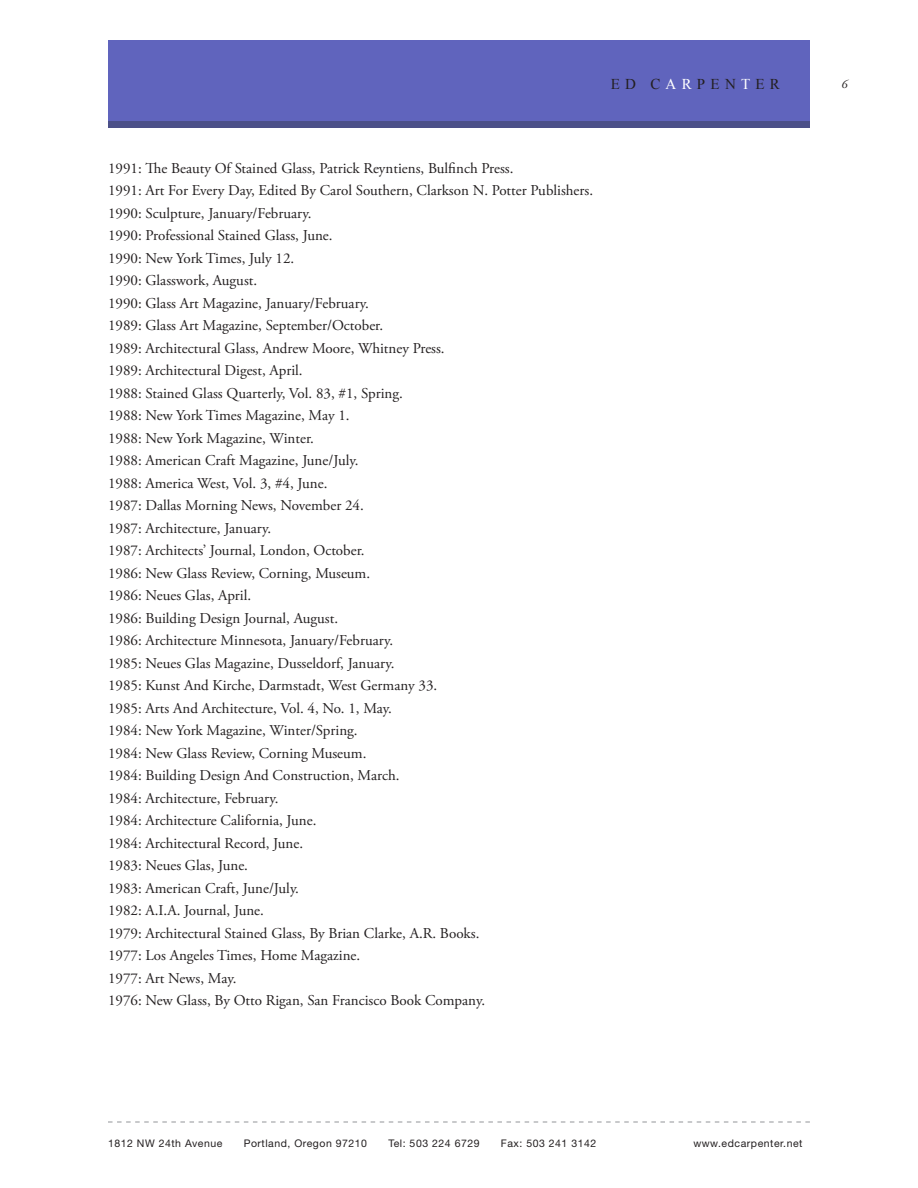
<style>
.page{position:relative;width:918px;height:1188px;background:#fff}
.page>*{position:absolute;margin:0;border:0;box-sizing:border-box;transform-origin:0 0}
.list{font:15px "Adobe Garamond Pro";color:#231f20}
.t1{font:15px "Times New Roman";letter-spacing:.35em;color:#231f20}
.t2{font:italic 12px "Adobe Garamond Pro";color:#231f20}
.t3{font:10.5px "Helvetica Neue";letter-spacing:.05em;color:#231f20}
.s1{color:#fff}
</style>
<div class="page">
<svg style="left:108px;top:1122px;width:702px;height:1px"></svg>
<div style="left:108px;top:40px;width:702px;height:82px;background:#6064bd"></div>
<div style="left:108px;top:122px;width:702px;height:6px;background:#4b5088"></div>
<p class="t1" style="left:611px;top:73px;width:171px">ED C<span class="s1">AR</span>PEN<span class="s1">T</span>ER</p>
<p class="list" style="left:108px;top:159px;width:407px">1991: The Beauty Of Stained Glass, Patrick Reyntiens, Bulfinch Press.</p>
<p class="list" style="left:108px;top:182px;width:487px">1991: Art For Every Day, Edited By Carol Southern, Clarkson N. Potter Publishers.</p>
<p class="list" style="left:108px;top:204px;width:205px">1990: Sculpture, January/February.</p>
<p class="list" style="left:108px;top:227px;width:226px">1990: Professional Stained Glass, June.</p>
<p class="list" style="left:108px;top:249px;width:188px">1990: New York Times, July 12.</p>
<p class="list" style="left:108px;top:272px;width:151px">1990: Glasswork, August.</p>
<p class="list" style="left:108px;top:294px;width:262px">1990: Glass Art Magazine, January/February.</p>
<p class="list" style="left:108px;top:317px;width:277px">1989: Glass Art Magazine, September/October.</p>
<p class="list" style="left:108px;top:339px;width:338px">1989: Architectural Glass, Andrew Moore, Whitney Press.</p>
<p class="list" style="left:108px;top:362px;width:196px">1989: Architectural Digest, April.</p>
<p class="list" style="left:108px;top:384px;width:296px">1988: Stained Glass Quarterly, Vol. 83, #1, Spring.</p>
<p class="list" style="left:108px;top:407px;width:243px">1988: New York Times Magazine, May 1.</p>
<p class="list" style="left:108px;top:429px;width:207px">1988: New York Magazine, Winter.</p>
<p class="list" style="left:108px;top:452px;width:252px">1988: American Craft Magazine, June/July.</p>
<p class="list" style="left:108px;top:474px;width:221px">1988: America West, Vol. 3, #4, June.</p>
<p class="list" style="left:108px;top:497px;width:257px">1987: Dallas Morning News, November 24.</p>
<p class="list" style="left:108px;top:519px;width:165px">1987: Architecture, January.</p>
<p class="list" style="left:108px;top:542px;width:258px">1987: Architects’ Journal, London, October.</p>
<p class="list" style="left:108px;top:564px;width:264px">1986: New Glass Review, Corning, Museum.</p>
<p class="list" style="left:108px;top:587px;width:145px">1986: Neues Glas, April.</p>
<p class="list" style="left:108px;top:609px;width:232px">1986: Building Design Journal, August.</p>
<p class="list" style="left:108px;top:632px;width:287px">1986: Architecture Minnesota, January/February.</p>
<p class="list" style="left:108px;top:654px;width:288px">1985: Neues Glas Magazine, Dusseldorf, January.</p>
<p class="list" style="left:108px;top:677px;width:331px">1985: Kunst And Kirche, Darmstadt, West Germany 33.</p>
<p class="list" style="left:108px;top:699px;width:286px">1985: Arts And Architecture, Vol. 4, No. 1, May.</p>
<p class="list" style="left:108px;top:722px;width:251px">1984: New York Magazine, Winter/Spring.</p>
<p class="list" style="left:108px;top:744px;width:260px">1984: New Glass Review, Corning Museum.</p>
<p class="list" style="left:108px;top:767px;width:293px">1984: Building Design And Construction, March.</p>
<p class="list" style="left:108px;top:789px;width:172px">1984: Architecture, February.</p>
<p class="list" style="left:108px;top:812px;width:210px">1984: Architecture California, June.</p>
<p class="list" style="left:108px;top:834px;width:197px">1984: Architectural Record, June.</p>
<p class="list" style="left:108px;top:857px;width:142px">1983: Neues Glas, June.</p>
<p class="list" style="left:108px;top:879px;width:193px">1983: American Craft, June/July.</p>
<p class="list" style="left:108px;top:902px;width:157px">1982: A.I.A. Journal, June.</p>
<p class="list" style="left:108px;top:924px;width:373px">1979: Architectural Stained Glass, By Brian Clarke, A.R. Books.</p>
<p class="list" style="left:108px;top:947px;width:254px">1977: Los Angeles Times, Home Magazine.</p>
<p class="list" style="left:108px;top:969px;width:130px">1977: Art News, May.</p>
<p class="list" style="left:108px;top:992px;width:379px">1976: New Glass, By Otto Rigan, San Francisco Book Company.</p>
<p class="t2" style="left:842px;top:77px;width:7px">6</p>
<p class="t3" style="left:108px;top:1137px;width:116px">1812 NW 24th Avenue</p>
<p class="t3" style="left:244px;top:1137px;width:125px">Portland, Oregon 97210</p>
<p class="t3" style="left:388px;top:1137px;width:93px">Tel: 503 224 6729</p>
<p class="t3" style="left:501px;top:1137px;width:97px">Fax: 503 241 3142</p>
<p class="t3" style="left:693px;top:1137px;width:111px">www.edcarpenter.net</p>
</div>
